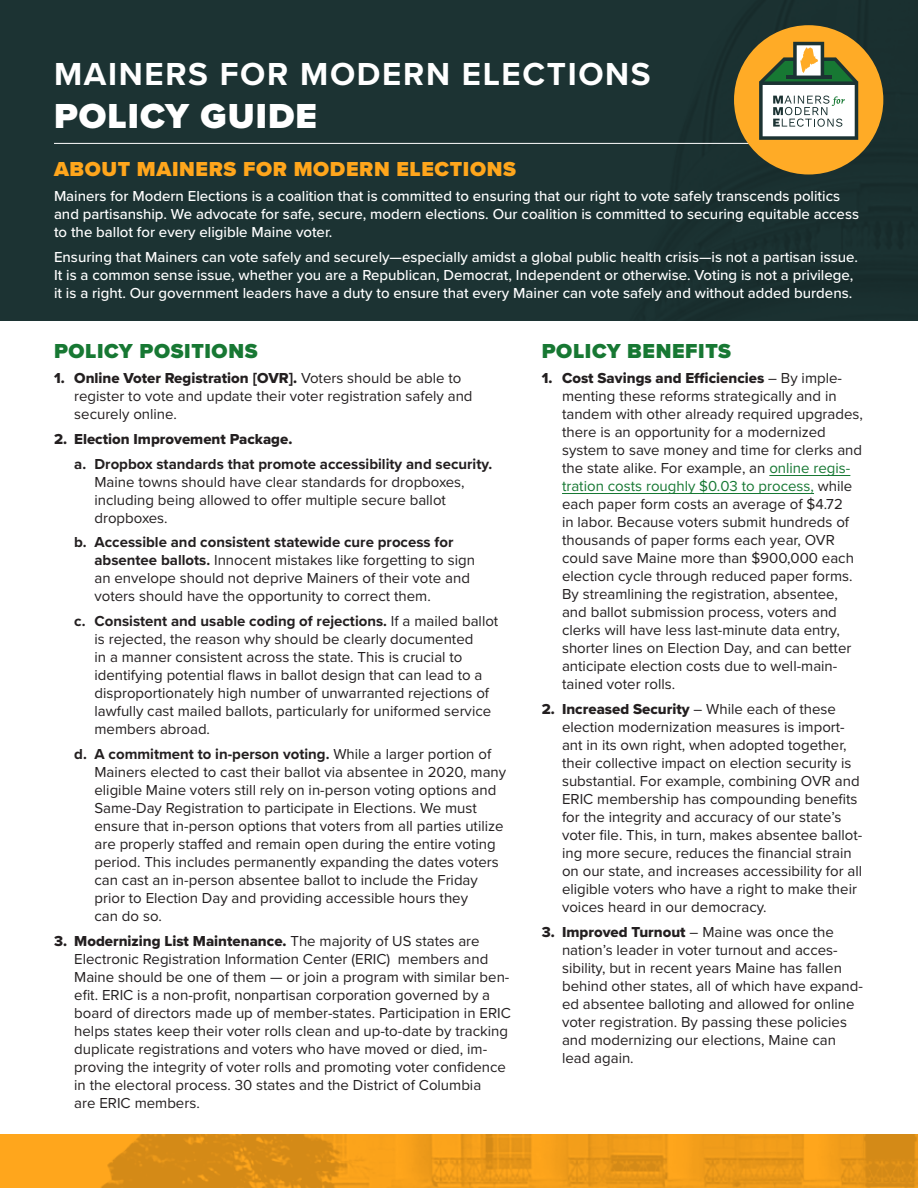
<style>
.page{position:relative;width:918px;height:1188px;background:#fff}
.page>*{position:absolute;margin:0;border:0;box-sizing:border-box;transform-origin:0 0}
.t1{font:900 36px "Proxima Nova";letter-spacing:.03em;color:#fff}
.t2{font:700 33px "Proxima Nova";letter-spacing:.05em;color:#fff}
.t3{font:900 21px "Proxima Nova";letter-spacing:.03em;color:#ffa61c}
.t4{font:900 21px "Proxima Nova";letter-spacing:.03em;color:#177833}
.t5{font:15px/18px "Proxima Nova";color:#231f20}
.body{font:500 15px/18px "Proxima Nova";color:#fff}
.t6{font:15px "Proxima Nova Extrabld";color:#231f20}
.s1{font-family:"Proxima Nova Extrabld"}
.s2{font-weight:700}
.s3{color:#177833}
</style>
<div class="page">
<div style="left:0;top:0;width:918px;height:322px;background:#1c3333"></div>
<svg style="left:0;top:1134px;width:918px;height:54px;background:#eb9819"></svg>
<hr style="left:769px;top:475px;width:81px;height:1px;background:#177833">
<hr style="left:562px;top:493px;width:252px;height:1px;background:#177833">
<hr style="left:54px;top:143px;width:810px;height:1px;background:#fff">
<div style="left:734px;top:25px;width:149px;height:150px;background:#ffab26;border-radius:50%"></div>
<svg style="left:759px;top:42px;width:99px;height:98px"></svg>
<p class="t2" style="left:54px;top:49px;width:598px">MAINERS FOR MODERN ELECTIONS</p>
<p class="t1" style="left:54px;top:89px;width:265px">POLICY GUIDE</p>
<p class="t3" style="left:54px;top:153px;width:464px">ABOUT MAINERS FOR MODERN ELECTIONS</p>
<p class="body" style="left:54px;top:186px;width:807px">Mainers for Modern Elections is a coalition that is committed to ensuring that our right to vote safely transcends politics and partisanship. We advocate for safe, secure, modern elections. Our coalition is committed to securing equitable access to the ballot for every eligible Maine voter.</p>
<p class="body" style="left:54px;top:247px;width:806px">Ensuring that Mainers can vote safely and securely—especially amidst a global public health crisis—is not a partisan issue.<br>It is a common sense issue, whether you are a Republican, Democrat, Independent or otherwise. Voting is not a privilege, it is a right. Our government leaders have a duty to ensure that every Mainer can vote safely and without added burdens.</p>
<p class="t4" style="left:54px;top:336px;width:205px">POLICY POSITIONS</p>
<p class="t5" style="left:74px;top:368px;width:400px;text-indent:-20px"><span class="s1">1. Online Voter Registration [OVR].</span> Voters should be able to register to vote and update their voter registration safely and securely online.</p>
<p class="t6" style="left:54px;top:428px;width:240px">2. Election Improvement Package.</p>
<p class="t5" style="left:94px;top:454px;width:399px;text-indent:-20px"><span class="s2">a. Dropbox standards that promote accessibility and security.<br></span>Maine towns should have clear standards for dropboxes, including being allowed to offer multiple secure ballot dropboxes.</p>
<p class="t5" style="left:94px;top:533px;width:382px;text-indent:-20px"><span class="s2">b. Accessible and consistent statewide cure process for absentee ballots.</span> Innocent mistakes like forgetting to sign an envelope should not deprive Mainers of their vote and voters should have the opportunity to correct them.</p>
<p class="t5" style="left:94px;top:611px;width:405px;text-indent:-20px"><span class="s2">c. Consistent and usable coding of rejections.</span> If a mailed ballot is rejected, the reason why should be clearly documented<br>in a manner consistent across the state. This is crucial to identifying potential flaws in ballot design that can lead to a disproportionately high number of unwarranted rejections of lawfully cast mailed ballots, particularly for uniformed service members abroad.</p>
<p class="t5" style="left:94px;top:744px;width:413px;text-indent:-20px"><span class="s2">d. A commitment to in-person voting.</span> While a larger portion of Mainers elected to cast their ballot via absentee in 2020, many eligible Maine voters still rely on in-person voting options and Same-Day Registration to participate in Elections. We must ensure that in-person options that voters from all parties utilize are properly staffed and remain open during the entire voting period. This includes permanently expanding the dates voters can cast an in-person absentee ballot to include the Friday prior to Election Day and providing accessible hours they<br>can do so.</p>
<p class="t5" style="left:74px;top:931px;width:438px;text-indent:-20px"><span class="s1">3. Modernizing List Maintenance.</span> The majority of US states are Electronic Registration Information Center (ERIC) members and Maine should be one of them — or join a program with similar ben&shy;efit. ERIC is a non-profit, nonpartisan corporation governed by a board of directors made up of member-states. Participation in ERIC helps states keep their voter rolls clean and up-to-date by tracking duplicate registrations and voters who have moved or died, im&shy;proving the integrity of voter rolls and promoting voter confidence in the electoral process. 30 states and the District of Columbia<br>are ERIC members.</p>
<p class="t4" style="left:542px;top:336px;width:191px">POLICY BENEFITS</p>
<p class="t5" style="left:562px;top:368px;width:302px;text-indent:-20px"><span class="s1">1. Cost Savings and Efficiencies</span> – By imple&shy;menting these reforms strategically and in tandem with other already required upgrades, there is an opportunity for a modernized system to save money and time for clerks and the state alike. For example, an <span class="s3">online regis&shy;tration costs roughly $0.03 to process,</span> while each paper form costs an average of $4.72<br>in labor. Because voters submit hundreds of thousands of paper forms each year, OVR could save Maine more than $900,000 each election cycle through reduced paper forms.<br>By streamlining the registration, absentee, and ballot submission process, voters and clerks will have less last-minute data entry, shorter lines on Election Day, and can better anticipate election costs due to well-main&shy;tained voter rolls.</p>
<p class="t5" style="left:562px;top:699px;width:302px;text-indent:-20px"><span class="s1">2. Increased Security</span> – While each of these election modernization measures is import&shy;ant in its own right, when adopted together, their collective impact on election security is substantial. For example, combining OVR and ERIC membership has compounding benefits for the integrity and accuracy of our state’s voter file. This, in turn, makes absentee ballot&shy;ing more secure, reduces the financial strain on our state, and increases accessibility for all eligible voters who have a right to make their voices heard in our democracy.</p>
<p class="t5" style="left:562px;top:922px;width:302px;text-indent:-20px"><span class="s1">3. Improved Turnout</span> – Maine was once the nation’s leader in voter turnout and acces&shy;sibility, but in recent years Maine has fallen behind other states, all of which have expand&shy;ed absentee balloting and allowed for online voter registration. By passing these policies and modernizing our elections, Maine can lead again.</p>
</div>
